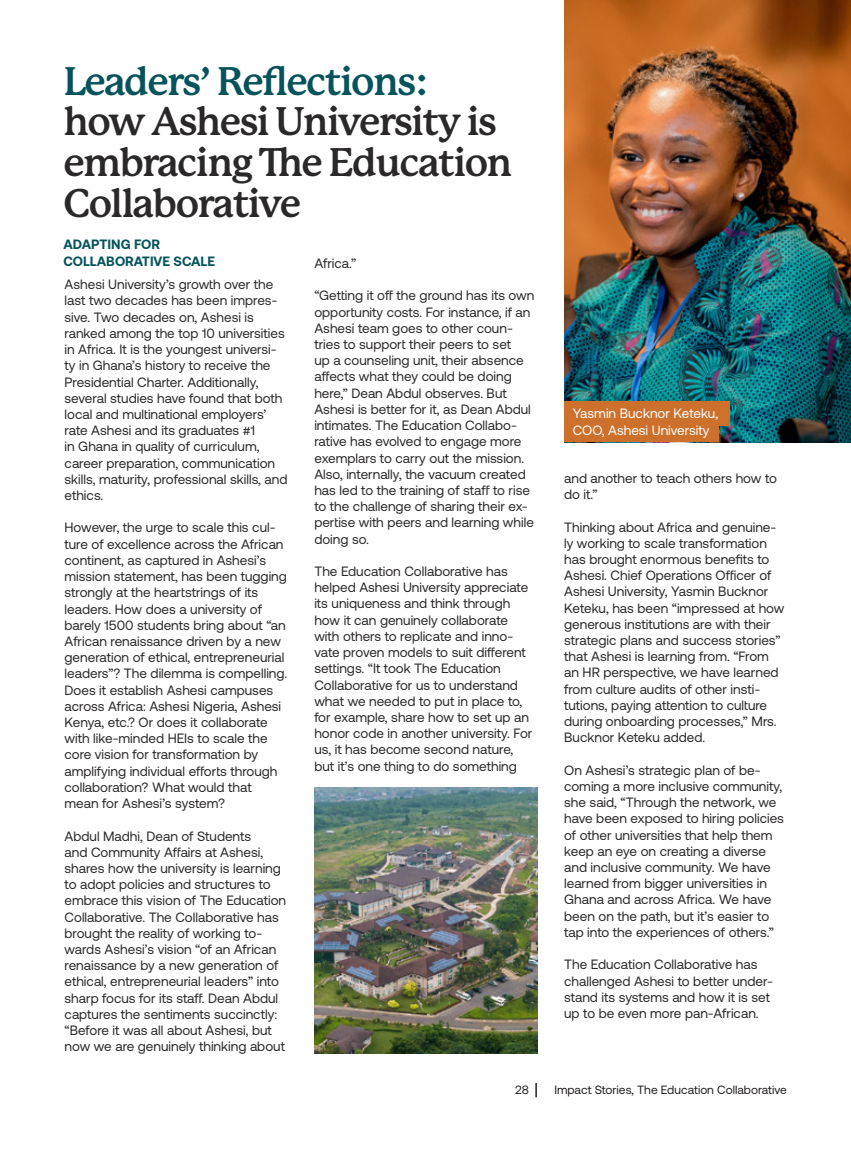
<style>
.page{position:relative;width:851px;height:1149px;background:#fff}
.page>*{position:absolute;margin:0;border:0;box-sizing:border-box;transform-origin:0 0}
.t1{font:700 39px "P22 Mackinac Pro";letter-spacing:-.04em;color:#2b2829}
.t2{font:700 39px "P22 Mackinac Pro";letter-spacing:-.04em;color:#06535b}
.t3{font:13.5px/16.2px "Aeonik";color:#2b2829}
.t4{font:13.5px "Aeonik";color:#fff}
.t5{font:700 13.5px "Aeonik";color:#05545c}
.t6{font:12px "Aeonik";color:#231f20}
</style>
<div class="page">
<img style="left:314px;top:787px;width:223px;height:265px">
<img style="left:564px;top:0;width:286px;height:442px">
<div style="left:564px;top:414px;width:154px;height:28px;background:#cd702b"></div>
<div style="left:564px;top:401px;width:165px;height:24px;background:#cd702b"></div>
<svg style="left:535px;top:1083px;width:1px;height:13px"></svg>
<p class="t2" style="left:63px;top:59px;width:367px">Leaders’ Reflections:</p>
<p class="t1" style="left:63px;top:99px;width:435px">how Ashesi University is</p>
<p class="t1" style="left:63px;top:140px;width:450px">embracing The Education</p>
<p class="t1" style="left:63px;top:180px;width:239px">Collaborative</p>
<p class="t5" style="left:63px;top:237px;width:98px">ADAPTING FOR</p>
<p class="t5" style="left:63px;top:253px;width:153px">COLLABORATIVE SCALE</p>
<p class="t3" style="left:65px;top:276px;width:224px">Ashesi University’s growth over the last two decades has been impres&shy;sive. Two decades on, Ashesi is ranked among the top 10 universities in Africa. It is the youngest universi&shy;ty in Ghana’s history to receive the Presidential Charter. Additionally, several studies have found that both local and multinational employers’ rate Ashesi and its graduates #1<br>in Ghana in quality of curriculum, career preparation, communication skills, maturity, professional skills, and ethics.</p>
<p class="t3" style="left:65px;top:519px;width:224px">However, the urge to scale this cul&shy;ture of excellence across the African continent, as captured in Ashesi’s mission statement, has been tugging strongly at the heartstrings of its leaders. How does a university of barely 1500 students bring about “an African renaissance driven by a new generation of ethical, entrepreneurial leaders”? The dilemma is compelling.<br>Does it establish Ashesi campuses across Africa: Ashesi Nigeria, Ashesi Kenya, etc.? Or does it collaborate with like-minded HEIs to scale the core vision for transformation by amplifying individual efforts through collaboration? What would that mean for Ashesi’s system?</p>
<p class="t3" style="left:65px;top:827px;width:223px">Abdul Madhi, Dean of Students<br>and Community Affairs at Ashesi, shares how the university is learning to adopt policies and structures to embrace this vision of The Education Collaborative. The Collaborative has brought the reality of working to&shy;wards Ashesi’s vision “of an African renaissance by a new generation of ethical, entrepreneurial leaders” into sharp focus for its staff. Dean Abdul captures the sentiments succinctly: “Before it was all about Ashesi, but now we are genuinely thinking about</p>
<p class="t3" style="left:314px;top:255px;width:43px">Africa.”</p>
<p class="t3" style="left:314px;top:287px;width:221px">“Getting it off the ground has its own opportunity costs. For instance, if an Ashesi team goes to other coun&shy;tries to support their peers to set<br>up a counseling unit, their absence affects what they could be doing here,” Dean Abdul observes. But Ashesi is better for it, as Dean Abdul intimates. The Education Collabo&shy;rative has evolved to engage more exemplars to carry out the mission.<br>Also, internally, the vacuum created has led to the training of staff to rise to the challenge of sharing their ex&shy;pertise with peers and learning while doing so.</p>
<p class="t3" style="left:314px;top:563px;width:219px">The Education Collaborative has helped Ashesi University appreciate its uniqueness and think through how it can genuinely collaborate with others to replicate and inno&shy;vate proven models to suit different settings. “It took The Education Collaborative for us to understand what we needed to put in place to, for example, share how to set up an honor code in another university. For us, it has become second nature, but it’s one thing to do something</p>
<p class="t4" style="left:572px;top:406px;width:147px">Yasmin Bucknor Keteku,</p>
<p class="t4" style="left:572px;top:422px;width:138px">COO, Ashesi University</p>
<p class="t3" style="left:564px;top:470px;width:214px">and another to teach others how to do it.”</p>
<p class="t3" style="left:564px;top:518px;width:222px">Thinking about Africa and genuine&shy;ly working to scale transformation has brought enormous benefits to Ashesi. Chief Operations Officer of Ashesi University, Yasmin Bucknor Keteku, has been “impressed at how generous institutions are with their strategic plans and success stories” that Ashesi is learning from. “From an HR perspective, we have learned from culture audits of other insti&shy;tutions, paying attention to culture during onboarding processes,” Mrs.<br>Bucknor Keteku added.</p>
<p class="t3" style="left:564px;top:761px;width:221px">On Ashesi’s strategic plan of be&shy;coming a more inclusive community, she said, “Through the network, we have been exposed to hiring policies of other universities that help them keep an eye on creating a diverse and inclusive community. We have learned from bigger universities in Ghana and across Africa. We have been on the path, but it’s easier to tap into the experiences of others.”</p>
<p class="t3" style="left:564px;top:956px;width:210px">The Education Collaborative has challenged Ashesi to better under&shy;stand its systems and how it is set up to be even more pan-African.</p>
<p class="t6" style="left:515px;top:1082px;width:15px">28</p>
<p class="t6" style="left:554px;top:1082px;width:234px">Impact Stories, The Education Collaborative</p>
</div>
